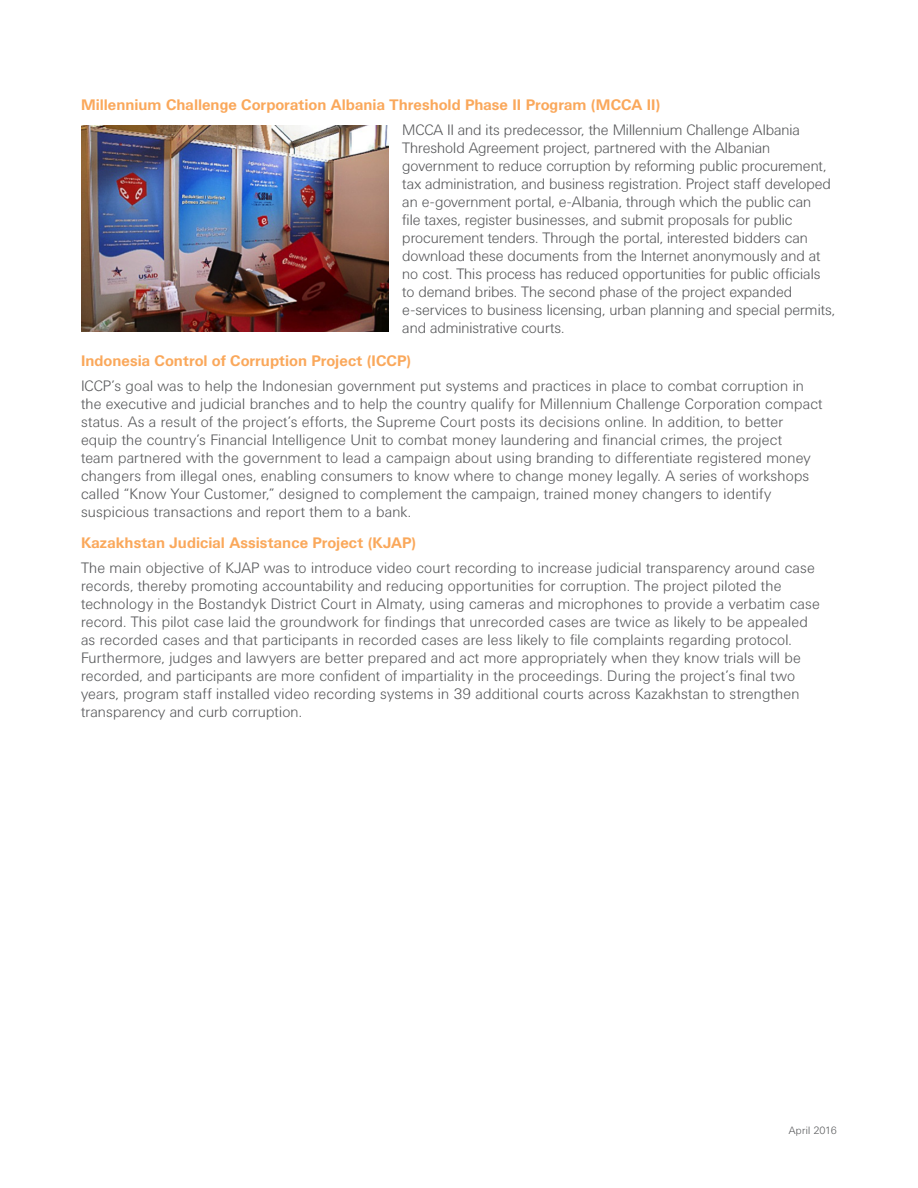
<style>
.page{position:relative;width:918px;height:1188px;background:#fff}
.page>*{position:absolute;margin:0;border:0;box-sizing:border-box;transform-origin:0 0}
.t1{font:300 15px/18px "Univers PPP";letter-spacing:.005em;color:#58595b}
.t2{font:700 15px "Univers PPP";letter-spacing:.005em;color:#faa85b}
.t3{font:300 10.5px "Univers PPP";letter-spacing:.02em;color:#58595b}
</style>
<div class="page">
<img style="left:81px;top:125px;width:308px;height:207px">
<p class="t2" style="left:81px;top:97px;width:581px">Millennium Challenge Corporation Albania Threshold Phase II Program (MCCA II)</p>
<p class="t1" style="left:402px;top:121px;width:435px">MCCA II and its predecessor, the Millennium Challenge Albania Threshold Agreement project, partnered with the Albanian government to reduce corruption by reforming public procurement, tax administration, and business registration. Project staff developed an e-government portal, e-Albania, through which the public can<br>file taxes, register businesses, and submit proposals for public procurement tenders. Through the portal, interested bidders can download these documents from the Internet anonymously and at no cost. This process has reduced opportunities for public officials to demand bribes. The second phase of the project expanded e-services to business licensing, urban planning and special permits, and administrative courts.</p>
<p class="t2" style="left:81px;top:352px;width:332px">Indonesia Control of Corruption Project (ICCP)</p>
<p class="t1" style="left:81px;top:377px;width:743px">ICCP’s goal was to help the Indonesian government put systems and practices in place to combat corruption in the executive and judicial branches and to help the country qualify for Millennium Challenge Corporation compact status. As a result of the project’s efforts, the Supreme Court posts its decisions online. In addition, to better equip the country’s Financial Intelligence Unit to combat money laundering and financial crimes, the project<br>team partnered with the government to lead a campaign about using branding to differentiate registered money changers from illegal ones, enabling consumers to know where to change money legally. A series of workshops called “Know Your Customer,” designed to complement the campaign, trained money changers to identify suspicious transactions and report them to a bank.</p>
<p class="t2" style="left:81px;top:535px;width:337px">Kazakhstan Judicial Assistance Project (KJAP)</p>
<p class="t1" style="left:81px;top:559px;width:740px">The main objective of KJAP was to introduce video court recording to increase judicial transparency around case records, thereby promoting accountability and reducing opportunities for corruption. The project piloted the technology in the Bostandyk District Court in Almaty, using cameras and microphones to provide a verbatim case record. This pilot case laid the groundwork for findings that unrecorded cases are twice as likely to be appealed as recorded cases and that participants in recorded cases are less likely to file complaints regarding protocol.<br>Furthermore, judges and lawyers are better prepared and act more appropriately when they know trials will be recorded, and participants are more confident of impartiality in the proceedings. During the project’s final two years, program staff installed video recording systems in 39 additional courts across Kazakhstan to strengthen transparency and curb corruption.</p>
<p class="t3" style="left:789px;top:1125px;width:50px">April 2016</p>
</div>
